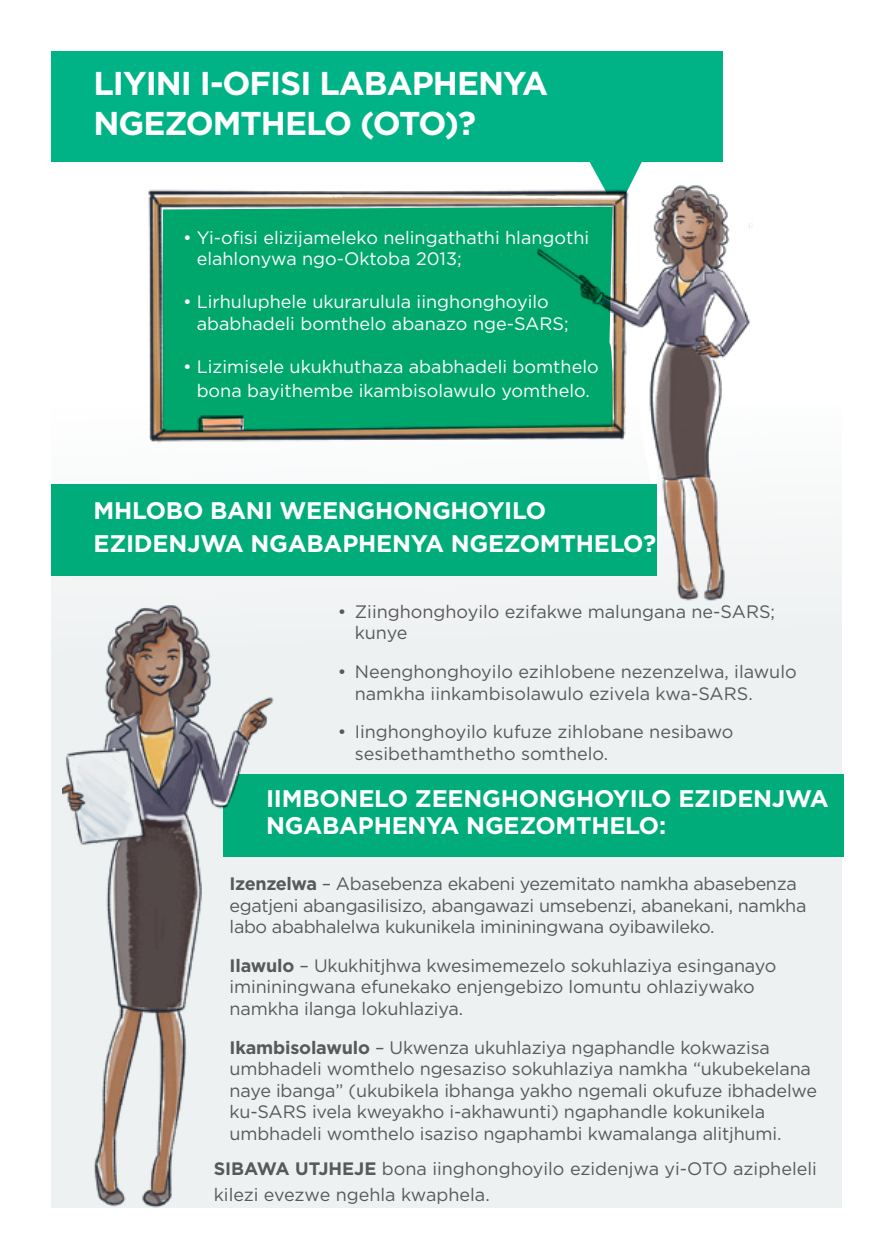
<style>
.page{position:relative;width:893px;height:1259px;background:#fff}
.page>*{position:absolute;margin:0;border:0;box-sizing:border-box;transform-origin:0 0}
.t1{font:700 33px/39.6px "Gotham";letter-spacing:-.03em;color:#fff}
.t2{font:700 24px/27px "Gotham";letter-spacing:-.01em;color:#fff}
.t3{font:18px/21.6px "Gotham";letter-spacing:-.01em;color:#58595b}
.t4{font:18px/21.6px "Gotham";color:#fff}
.s1{font-weight:700}
</style>
<div class="page">
<div style="left:51px;top:51px;width:672px;height:111px;background:#00b387"></div>
<div style="left:51px;top:407px;width:791px;height:801px;background:#eef1f2"></div>
<div style="left:224px;top:774px;width:620px;height:82px;background:#00ad7a"></div>
<img style="left:62px;top:651px;width:241px;height:557px">
<svg style="left:61px;top:407px;width:724px;height:244px"></svg>
<img style="left:130px;top:162px;width:654px;height:463px">
<div style="left:51px;top:484px;width:605px;height:91px;background:#00ad7a"></div>
<h1 class="t1" style="left:94px;top:64px;width:456px">LIYINI I-OFISI LABAPHENYA<br>NGEZOMTHELO (OTO)?</h1>
<p class="t4" style="left:197px;top:226px;width:394px;text-indent:-13px">• Yi-ofisi elizijameleko nelingathathi hlangothi elahlonywa ngo-Oktoba 2013;</p>
<p class="t4" style="left:197px;top:291px;width:373px;text-indent:-13px">• Lirhuluphele ukurarulula iinghonghoyilo ababhadeli bomthelo abanazo nge-SARS;</p>
<p class="t4" style="left:183px;top:355px;width:417px;line-height:23.4px;text-align:center">• Lizimisele ukukhuthaza ababhadeli bomthelo bona bayithembe ikambisolawulo yomthelo.</p>
<h2 class="t2" style="left:94px;top:493px;width:564px;line-height:33px">MHLOBO BANI WEENGHONGHOYILO<br>EZIDENJWA NGABAPHENYA NGEZOMTHELO?</h2>
<p class="t3" style="left:355px;top:600px;width:422px;text-indent:-17px">• Ziinghonghoyilo ezifakwe malungana ne-SARS; kunye</p>
<p class="t3" style="left:355px;top:660px;width:443px;text-indent:-17px">• Neenghonghoyilo ezihlobene nezenzelwa, ilawulo namkha iinkambisolawulo ezivela kwa-SARS.</p>
<p class="t3" style="left:355px;top:720px;width:380px;text-indent:-17px">• Iinghonghoyilo kufuze zihlobane nesibawo sesibethamthetho somthelo.</p>
<h2 class="t2" style="left:266px;top:785px;width:564px">IIMBONELO ZEENGHONGHOYILO EZIDENJWA<br>NGABAPHENYA NGEZOMTHELO:</h2>
<p class="t3" style="left:230px;top:872px;width:578px"><span class="s1">Izenzelwa</span> – Abasebenza ekabeni yezemitato namkha abasebenza egatjeni abangasilisizo, abangawazi umsebenzi, abanekani, namkha labo ababhalelwa kukunikela imininingwana oyibawileko.</p>
<p class="t3" style="left:230px;top:954px;width:548px"><span class="s1">Ilawulo</span> – Ukukhitjhwa kwesimemezelo sokuhlaziya esinganayo imininingwana efunekako enjengebizo lomuntu ohlaziywako namkha ilanga lokuhlaziya.</p>
<p class="t3" style="left:230px;top:1036px;width:589px"><span class="s1">Ikambisolawulo</span> – Ukwenza ukuhlaziya ngaphandle kokwazisa umbhadeli womthelo ngesaziso sokuhlaziya namkha “ukubekelana naye ibanga” (ukubikela ibhanga yakho ngemali okufuze ibhadelwe ku-SARS ivela kweyakho i-akhawunti) ngaphandle kokunikela umbhadeli womthelo isaziso ngaphambi kwamalanga alitjhumi.</p>
<p class="t3" style="left:214px;top:1156px;width:605px;line-height:25.2px"><span class="s1">SIBAWA UTJHEJE</span> bona iinghonghoyilo ezidenjwa yi-OTO azipheleli kilezi evezwe ngehla kwaphela.</p>
</div>
